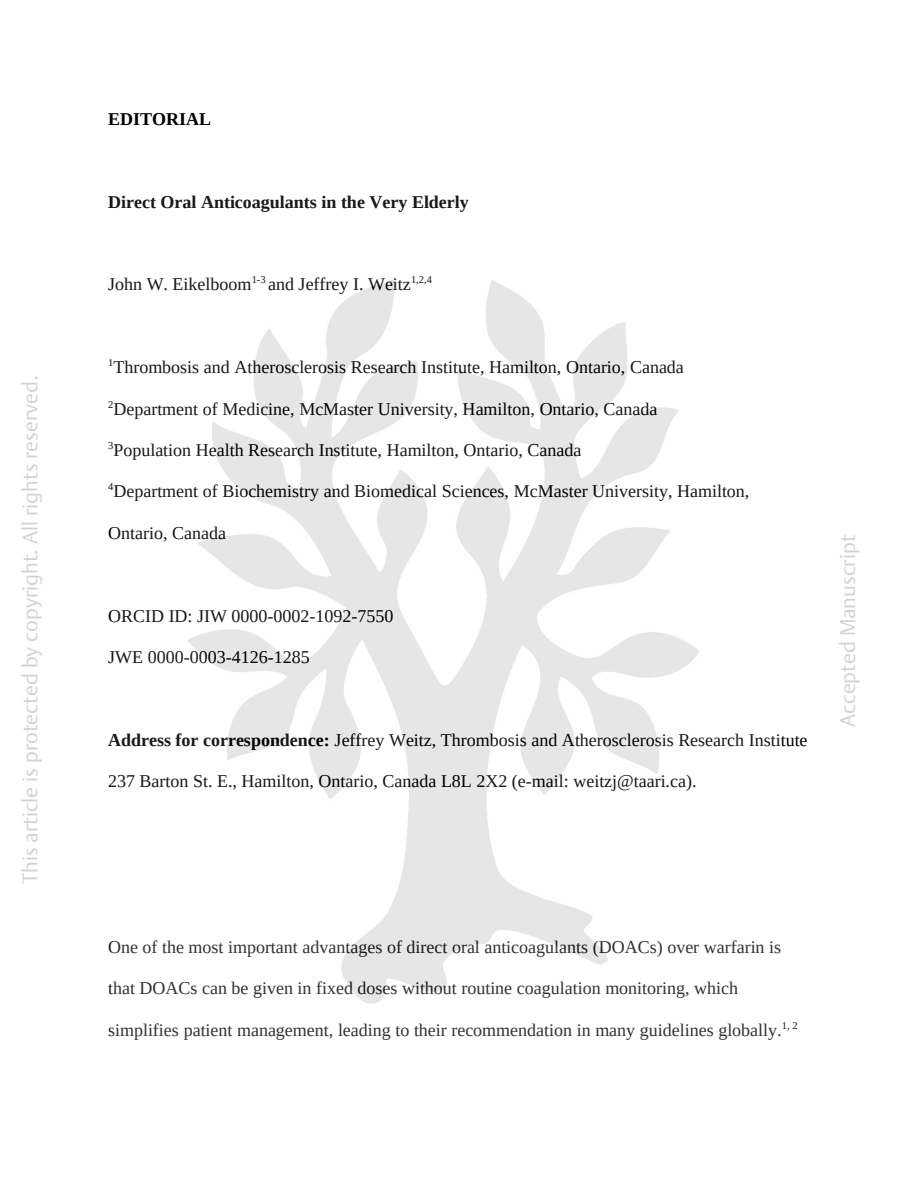
<style>
.page{position:relative;width:918px;height:1188px;background:#fff}
.page>*{position:absolute;margin:0;border:0;box-sizing:border-box;transform-origin:0 0}
.t1{font:300 21px "Thieme Argo 2011";color:#d1d2d4}
.t2{font:18px "Liberation Serif";color:#000}
.t3{font:18px "Liberation Serif";color:#1c1d1e}
.t4{font:700 18px "Liberation Serif";color:#000}
.s1{font-weight:700}
</style>
<div class="page">
<img style="left:188px;top:280px;width:511px;height:724px">
<p class="t1" style="left:16px;top:884px;width:510px;rotate:-90deg">This article is protected by copyright. All rights reserved.</p>
<p class="t4" style="left:108px;top:109px;width:104px">EDITORIAL</p>
<p class="t4" style="left:108px;top:192px;width:362px">Direct Oral Anticoagulants in the Very Elderly</p>
<p class="t2" style="left:108px;top:274px;width:325px">John W. Eikelboom<sup>1-3</sup> and Jeffrey I. Weitz<sup>1,2,4</sup></p>
<p class="t2" style="left:108px;top:357px;width:577px"><sup>1</sup>Thrombosis and Atherosclerosis Research Institute, Hamilton, Ontario, Canada</p>
<p class="t2" style="left:108px;top:399px;width:551px"><sup>2</sup>Department of Medicine, McMaster University, Hamilton, Ontario, Canada</p>
<p class="t2" style="left:108px;top:440px;width:475px"><sup>3</sup>Population Health Research Institute, Hamilton, Ontario, Canada</p>
<p class="t2" style="left:108px;top:481px;width:643px"><sup>4</sup>Department of Biochemistry and Biomedical Sciences, McMaster University, Hamilton,</p>
<p class="t2" style="left:108px;top:523px;width:119px">Ontario, Canada</p>
<p class="t2" style="left:108px;top:606px;width:287px">ORCID ID: JIW 0000-0002-1092-7550</p>
<p class="t2" style="left:108px;top:647px;width:203px">JWE 0000-0003-4126-1285</p>
<p class="t2" style="left:108px;top:730px;width:701px"><span class="s1">Address for correspondence:</span> Jeffrey Weitz, Thrombosis and Atherosclerosis Research Institute</p>
<p class="t2" style="left:108px;top:771px;width:590px">237 Barton St. E., Hamilton, Ontario, Canada L8L 2X2 (e-mail: weitzj@taari.ca).</p>
<p class="t1" style="left:834px;top:727px;width:194px;rotate:-90deg">Accepted Manuscript</p>
<p class="t3" style="left:108px;top:937px;width:675px">One of the most important advantages of direct oral anticoagulants (DOACs) over warfarin is</p>
<p class="t3" style="left:108px;top:978px;width:632px">that DOACs can be given in fixed doses without routine coagulation monitoring, which</p>
<p class="t3" style="left:108px;top:1020px;width:691px">simplifies patient management, leading to their recommendation in many guidelines globally.<sup>1,</sup> <sup>2</sup></p>
</div>
